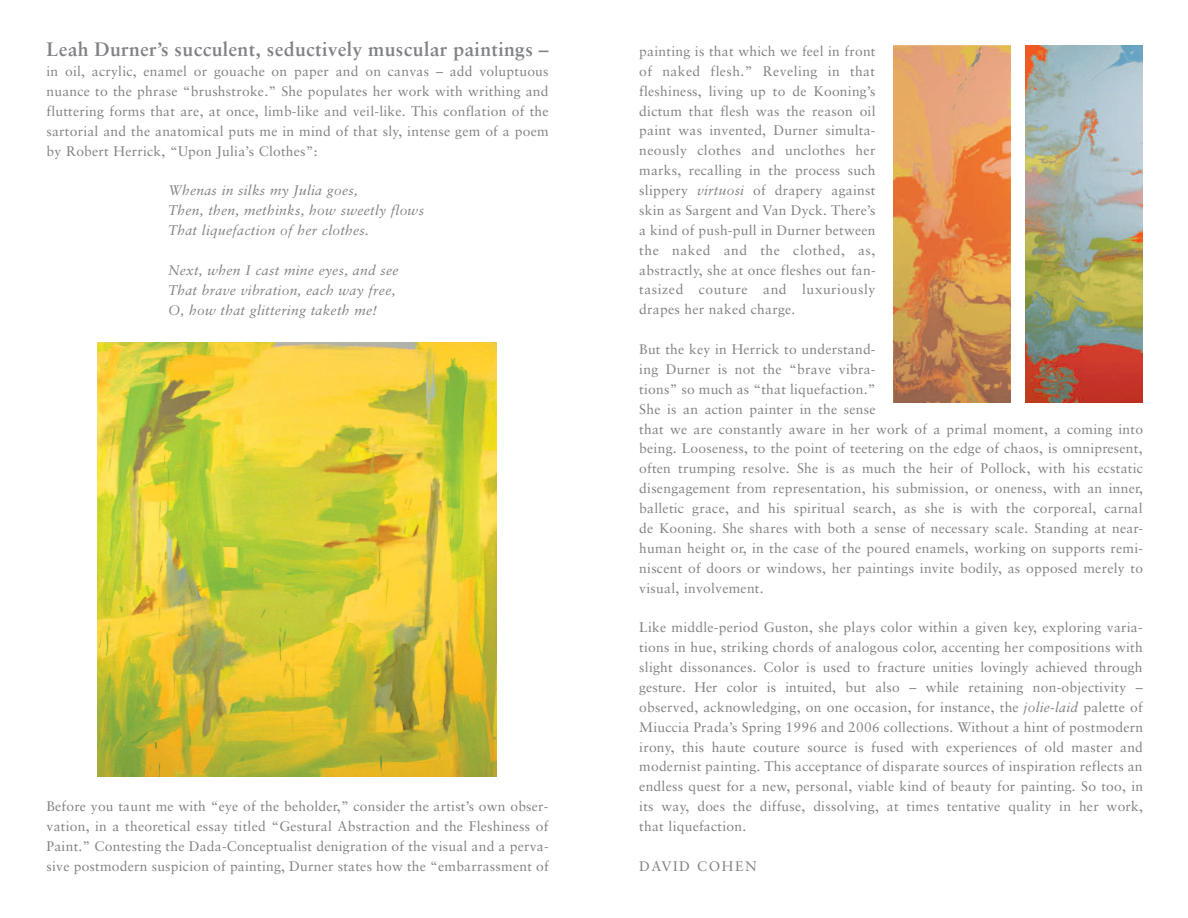
<style>
.page{position:relative;width:1188px;height:918px;background:#fff}
.page>*{position:absolute;margin:0;border:0;box-sizing:border-box;transform-origin:0 0}
.t1{font:700 19.5px "Sabon";letter-spacing:.015em;color:#808285}
.t2{font:13.8px/20px "Sabon";letter-spacing:.015em;color:#808285;text-align:justify}
.t3{font:italic 13.8px/20px "Sabon";letter-spacing:.015em;color:#808285}
.t4{font:13.8px "Sabon";letter-spacing:.11em;color:#808285}
.s1{font-style:italic}
</style>
<div class="page">
<img style="left:98px;top:342px;width:398px;height:434px">
<img style="left:893px;top:45px;width:118px;height:357px">
<img style="left:1025px;top:45px;width:118px;height:357px">
<h1 class="t1" style="left:46px;top:41px;width:504px">Leah Durner’s succulent, seductively muscular paintings –</h1>
<p class="t2" style="left:46px;top:62px;width:504px">in oil, acrylic, enamel or gouache on paper and on canvas – add voluptuous nuance to the phrase “brushstroke.” She populates her work with writhing and fluttering forms that are, at once, limb-like and veil-like. This conflation of the sartorial and the anatomical puts me in mind of that sly, intense gem of a poem by Robert Herrick, “Upon Julia’s Clothes”:</p>
<p class="t3" style="left:168px;top:182px;width:258px">Whenas in silks my Julia goes,<br>Then, then, methinks, how sweetly flows<br>That liquefaction of her clothes.</p>
<p class="t3" style="left:168px;top:261px;width:232px">Next, when I cast mine eyes, and see<br>That brave vibration, each way free,<br>O, how that glittering taketh me!</p>
<p class="t2" style="left:46px;top:798px;width:504px">Before you taunt me with “eye of the beholder,” consider the artist’s own obser&shy;vation, in a theoretical essay titled “Gestural Abstraction and the Fleshiness of Paint.” Contesting the Dada-Conceptualist denigration of the visual and a perva&shy;sive postmodern suspicion of painting, Durner states how the “embarrassment of</p>
<p class="t2" style="left:639px;top:42px;width:238px">painting is that which we feel in front of naked flesh.” Reveling in that fleshiness, living up to de Kooning’s dictum that flesh was the reason oil paint was invented, Durner simulta&shy;neously clothes and unclothes her marks, recalling in the process such slippery <span class="s1">virtuosi</span> of drapery against skin as Sargent and Van Dyck. There’s a kind of push-pull in Durner between the naked and the clothed, as, abstractly, she at once fleshes out fan&shy;tasized couture and luxuriously drapes her naked charge.</p>
<p class="t2" style="left:639px;top:340px;width:505px;text-align:left">But the key in Herrick to understand-<br>ing Durner is not the “brave vibra-<br>tions” so much as “that liquefaction.”<br>She is an action painter in the sense<br>that we are constantly aware in her work of a primal moment, a coming into being. Looseness, to the point of teetering on the edge of chaos, is omnipresent, often trumping resolve. She is as much the heir of Pollock, with his ecstatic disengagement from representation, his submission, or oneness, with an inner, balletic grace, and his spiritual search, as she is with the corporeal, carnal de Kooning. She shares with both a sense of necessary scale. Standing at near&shy;human height or, in the case of the poured enamels, working on supports remi&shy;niscent of doors or windows, her paintings invite bodily, as opposed merely to visual, involvement.</p>
<p class="t2" style="left:639px;top:619px;width:505px">Like middle-period Guston, she plays color within a given key, exploring varia&shy;tions in hue, striking chords of analogous color, accenting her compositions with slight dissonances. Color is used to fracture unities lovingly achieved through gesture. Her color is intuited, but also – while retaining non-objectivity – observed, acknowledging, on one occasion, for instance, the <span class="s1">jolie-laid</span> palette of Miuccia Prada’s Spring 1996 and 2006 collections. Without a hint of postmodern irony, this haute couture source is fused with experiences of old master and modernist painting. This acceptance of disparate sources of inspiration reflects an endless quest for a new, personal, viable kind of beauty for painting. So too, in its way, does the diffuse, dissolving, at times tentative quality in her work, that liquefaction.</p>
<p class="t4" style="left:639px;top:860px;width:119px">DAVID COHEN</p>
</div>
